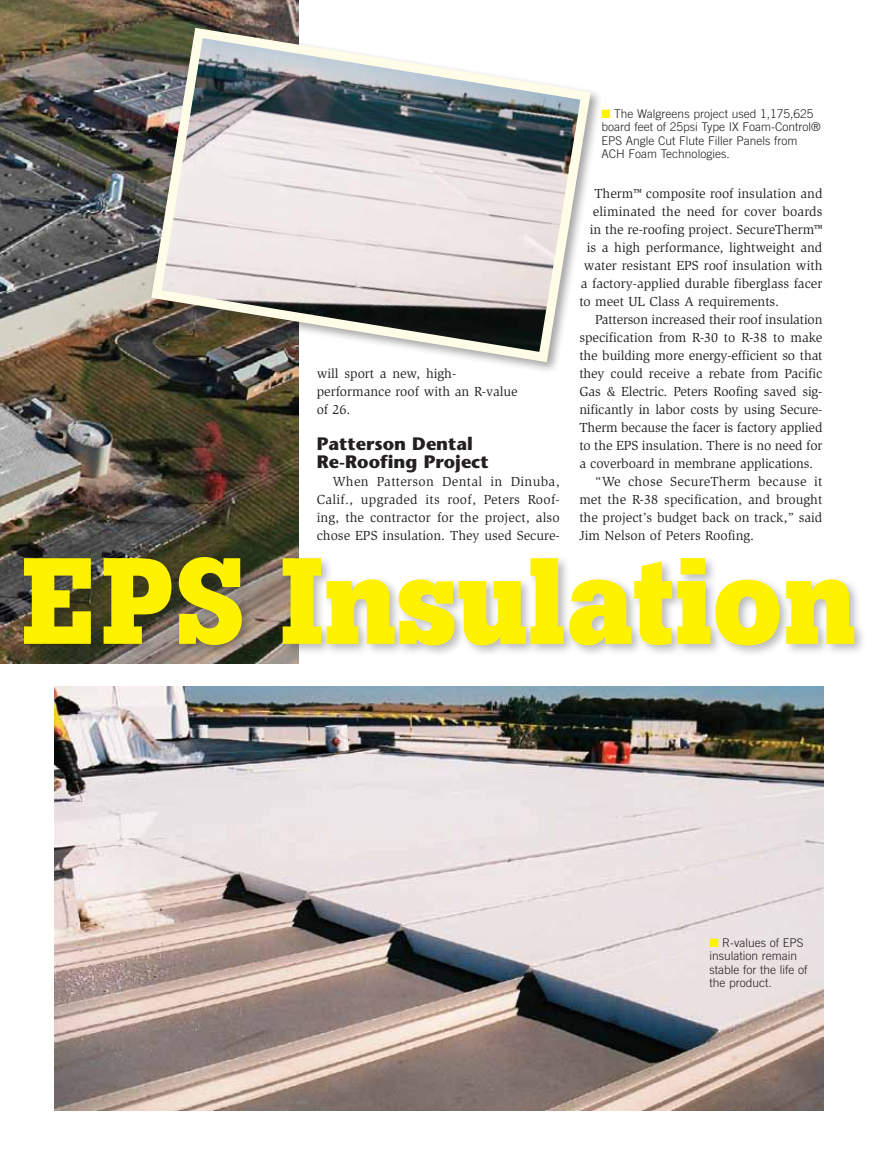
<style>
.page{position:relative;width:878px;height:1175px;background:#fff}
.page>*{position:absolute;margin:0;border:0;box-sizing:border-box;transform-origin:0 0}
.t1{font:700 121.2px "Boton";color:#fff200}
.t2{font:700 18px/18px "Stone Sans";color:#231f20}
.t3{font:13.5px/18px "Slimbach";color:#231f20}
.t4{font:13.5px "Slimbach";letter-spacing:.02em;color:#231f20}
.t5{font:300 12px/13.5px "Trade Gothic";color:#231f20}
.s1{color:#fff200}
</style>
<div class="page">
<img style="left:0;top:0;width:298px;height:663px">
<img style="left:54px;top:687px;width:770px;height:423px">
<div style="left:20px;top:553px;width:846px;height:104px;background:#231f20;opacity:.3"></div>
<div style="left:148px;top:24px;width:454px;height:350px;background:#231f20;opacity:.4"></div>
<img style="left:146px;top:23px;width:450px;height:344px">
<p class="t5" style="left:601px;top:106px;width:221px"><span class="s1">■</span> The Walgreens project used 1,175,625 board feet of 25psi Type IX Foam-Control® EPS Angle Cut Flute Filler Panels from ACH Foam Technologies.</p>
<p class="t3" style="left:594px;top:185px;width:230px">Therm™ composite roof insulation and</p>
<p class="t3" style="left:593px;top:203px;width:231px">eliminated the need for cover boards</p>
<p class="t3" style="left:590px;top:221px;width:234px">in the re-roofing project. SecureTherm™</p>
<p class="t3" style="left:587px;top:239px;width:237px">is a high performance, lightweight and</p>
<p class="t3" style="left:584px;top:257px;width:240px">water resistant EPS roof insulation with</p>
<p class="t3" style="left:581px;top:275px;width:243px">a factory-applied durable fiberglass facer</p>
<p class="t3" style="left:579px;top:293px;width:201px">to meet UL Class A requirements.</p>
<p class="t3" style="left:595px;top:311px;width:229px">Patterson increased their roof insulation</p>
<p class="t3" style="left:579px;top:329px;width:244px">specification from R-30 to R-38 to make</p>
<p class="t3" style="left:579px;top:347px;width:245px">the building more energy-efficient so that</p>
<p class="t3" style="left:579px;top:365px;width:244px">they could receive a rebate from Pacific</p>
<p class="t3" style="left:579px;top:383px;width:245px">Gas &amp; Electric. Peters Roofing saved sig-</p>
<p class="t3" style="left:579px;top:401px;width:245px">nificantly in labor costs by using Secure-</p>
<p class="t3" style="left:579px;top:419px;width:244px">Therm because the facer is factory applied</p>
<p class="t3" style="left:579px;top:437px;width:244px">to the EPS insulation. There is no need for</p>
<p class="t3" style="left:579px;top:454px;width:235px">a coverboard in membrane applications.</p>
<p class="t4" style="left:595px;top:474px;width:229px">“We chose SecureTherm because it</p>
<p class="t3" style="left:579px;top:490px;width:244px">met the R-38 specification, and brought</p>
<p class="t3" style="left:579px;top:508px;width:244px">the project’s budget back on track,” said</p>
<p class="t3" style="left:579px;top:526px;width:176px">Jim Nelson of Peters Roofing.</p>
<h1 class="t1" style="left:22px;top:530px;width:836px">EPS Insulation</h1>
<p class="t3" style="left:317px;top:365px;width:202px">will sport a new, high&shy;performance roof with an R-value of 26.</p>
<h2 class="t2" style="left:317px;top:435px;width:174px">Patterson Dental<br>Re-Roofing Project</h2>
<p class="t3" style="left:317px;top:473px;width:244px;text-align:justify;text-indent:16px">When Patterson Dental in Dinuba, Calif., upgraded its roof, Peters Roof&shy;ing, the contractor for the project, also chose EPS insulation. They used Secure-</p>
<p class="t5" style="left:709px;top:935px;width:100px"><span class="s1">■</span> R-values of EPS insulation remain stable for the life of the product.</p>
</div>
